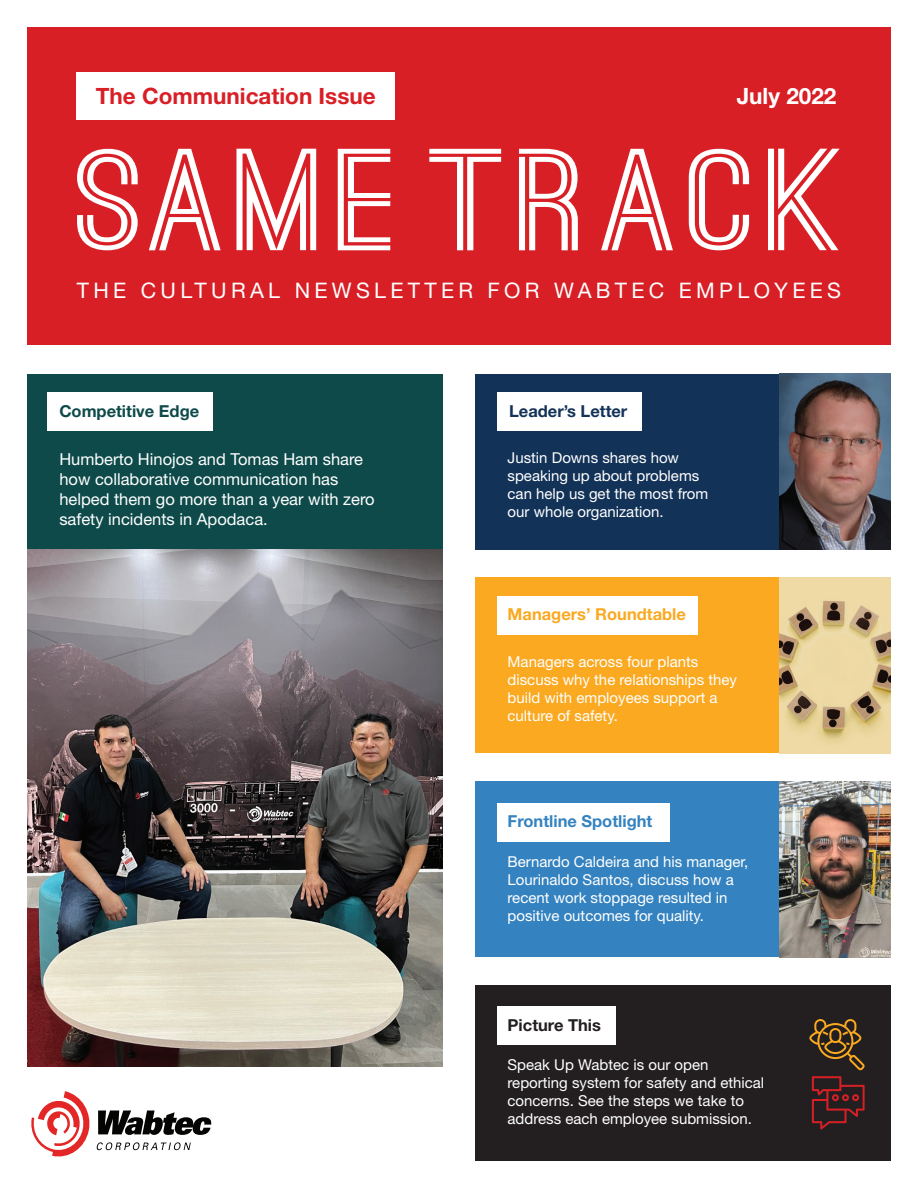
<style>
.page{position:relative;width:918px;height:1188px;background:#fff}
.page>*{position:absolute;margin:0;border:0;box-sizing:border-box;transform-origin:0 0}
.t1{font:700 137.7px "Ostrich Sans";letter-spacing:.05em;color:#fff;scale:1.25 1}
.t2{font:700 22.5px "Helvetica Neue LT Std";color:#d91f26}
.t3{font:700 22.5px "Helvetica Neue LT Std";color:#fff}
.t4{font:21.45px "Helvetica Neue LT Std";letter-spacing:.2em;color:#fff}
.t5{font:16.5px/19.8px "Helvetica Neue LT Std";color:#fff}
.t6{font:700 16.5px "Helvetica Neue LT Std";color:#faa920}
.t7{font:700 16.5px "Helvetica Neue LT Std";color:#3483c0}
.t8{font:700 16.5px "Helvetica Neue LT Std";color:#0e4a4a}
.t9{font:700 16.5px "Helvetica Neue LT Std";color:#123258}
.t10{font:700 16.5px "Helvetica Neue LT Std";color:#231f20}
.t11{font:15px/18px "Helvetica Neue LT Std";color:#fff}
</style>
<div class="page">
<div style="left:27px;top:27px;width:864px;height:317px;background:#d91f26"></div>
<div style="left:77px;top:73px;width:318px;height:47px;background:#fff"></div>
<div style="left:476px;top:374px;width:415px;height:176px;background:#123258"></div>
<div style="left:27px;top:374px;width:415px;height:176px;background:#0e4a4a"></div>
<div style="left:476px;top:577px;width:415px;height:176px;background:#faa920"></div>
<div style="left:476px;top:781px;width:415px;height:176px;background:#3483c0"></div>
<div style="left:497px;top:392px;width:145px;height:38px;background:#fff"></div>
<div style="left:48px;top:392px;width:165px;height:38px;background:#fff"></div>
<div style="left:497px;top:596px;width:201px;height:38px;background:#fff"></div>
<div style="left:497px;top:803px;width:173px;height:38px;background:#fff"></div>
<svg style="left:31px;top:1091px;width:181px;height:66px"></svg>
<img style="left:780px;top:374px;width:111px;height:176px">
<img style="left:780px;top:577px;width:111px;height:176px">
<img style="left:780px;top:781px;width:111px;height:176px">
<div style="left:476px;top:985px;width:415px;height:176px;background:#231f20"></div>
<div style="left:497px;top:1007px;width:119px;height:38px;background:#fff"></div>
<img style="left:27px;top:550px;width:415px;height:517px">
<svg style="left:809px;top:1019px;width:56px;height:51px"></svg>
<svg style="left:812px;top:1076px;width:53px;height:53px"></svg>
<h2 class="t2" style="left:96px;top:82px;width:281px">The Communication Issue</h2>
<h2 class="t3" style="left:737px;top:82px;width:101px">July 2022</h2>
<h1 class="t1" style="left:77px;top:149px;width:617px">SAME TRACK</h1>
<h3 class="t4" style="left:77px;top:278px;width:766px">THE CULTURAL NEWSLETTER FOR WABTEC EMPLOYEES</h3>
<p class="t8" style="left:59px;top:400px;width:141px">Competitive Edge</p>
<p class="t9" style="left:509px;top:400px;width:120px">Leader’s Letter</p>
<p class="t5" style="left:59px;top:449px;width:317px">Humberto Hinojos and Tomas Ham share how collaborative communication has helped them go more than a year with zero safety incidents in Apodaca.</p>
<p class="t11" style="left:508px;top:448px;width:202px">Justin Downs shares how speaking up about problems can help us get the most from our whole organization.</p>
<p class="t6" style="left:508px;top:604px;width:180px">Managers’ Roundtable</p>
<p class="t11" style="left:508px;top:652px;width:231px">Managers across four plants discuss why the relationships they build with employees support a culture of safety.</p>
<p class="t7" style="left:508px;top:811px;width:146px">Frontline Spotlight</p>
<p class="t11" style="left:508px;top:853px;width:242px">Bernardo Caldeira and his manager, Lourinaldo Santos, discuss how a recent work stoppage resulted in positive outcomes for quality.</p>
<p class="t10" style="left:508px;top:1015px;width:95px">Picture This</p>
<p class="t11" style="left:508px;top:1056px;width:258px">Speak Up Wabtec is our open reporting system for safety and ethical concerns. See the steps we take to address each employee submission.</p>
</div>
